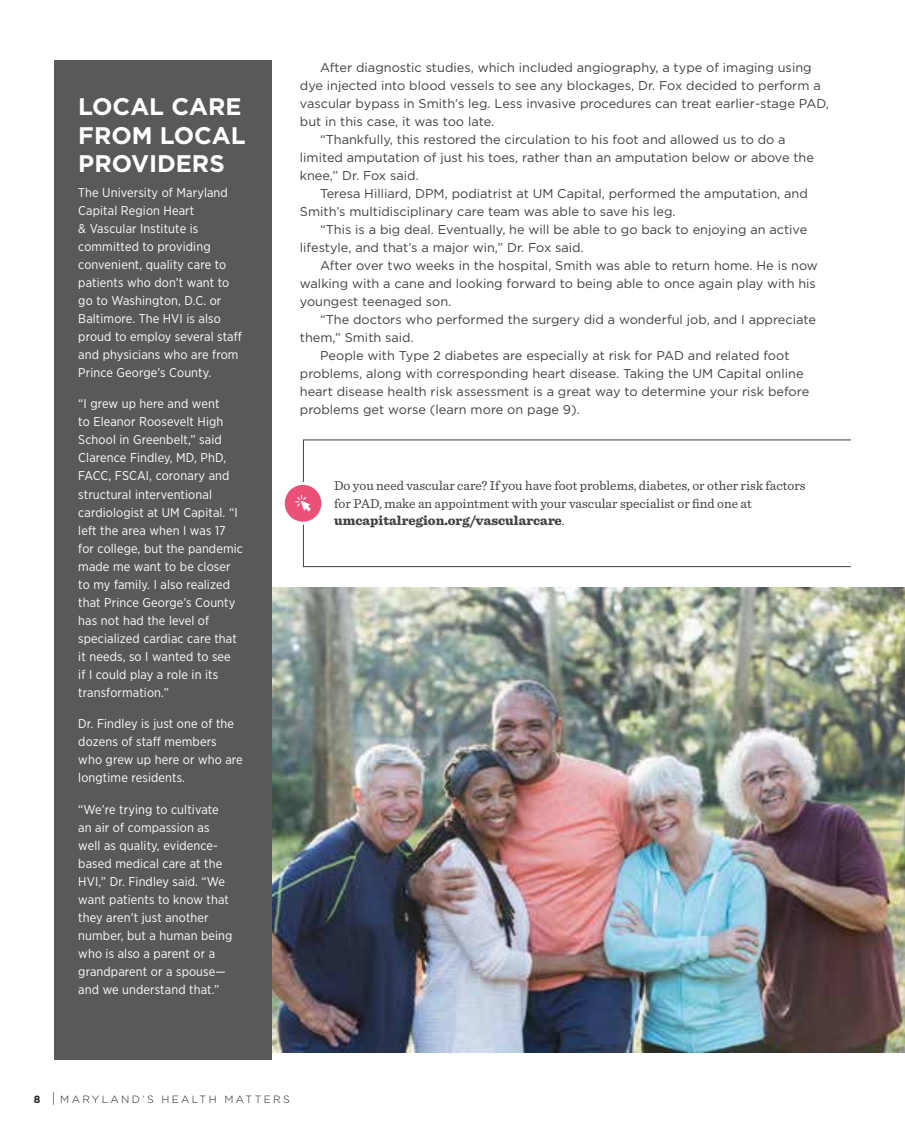
<style>
.page{position:relative;width:905px;height:1134px;background:#fff}
.page>*{position:absolute;margin:0;border:0;box-sizing:border-box;transform-origin:0 0}
.t1{font:700 24px/28.5px "Gotham";color:#fff}
.t2{font:13.5px/17.2px "Sentinel";color:#414042}
.t3{font:12.75px "Gotham";color:#414042}
.t4{font:12.75px/18px "Gotham Narrow";letter-spacing:.01em;color:#fff}
.t5{font:300 10.5px "Gotham";letter-spacing:.22em;color:#231f20}
.s1{font-weight:900}
.s2{font-weight:700}
.s3{font-size:13.5px}
</style>
<div class="page">
<img style="left:272px;top:587px;width:632px;height:465px">
<div style="left:54px;top:60px;width:218px;height:1000px;background:#58595b"></div>
<div style="left:303px;top:440px;width:548px;height:127px;border:1px solid #414042"></div>
<div style="left:283px;top:483px;width:40px;height:40px;background:#ec5078;border-radius:50%"></div>
<div style="left:282px;top:482px;width:42px;height:43px;border:3px solid #fff;border-radius:50%"></div>
<svg style="left:295px;top:495px;width:16px;height:16px"></svg>
<h1 class="t1" style="left:78px;top:92px;width:169px">LOCAL CARE<br>FROM LOCAL<br>PROVIDERS</h1>
<p class="t4" style="left:78px;top:183px;width:165px">The University of Maryland<br>Capital Region Heart<br>&amp; Vascular Institute is committed to providing convenient, quality care to patients who don’t want to go to Washington, D.C. or<br>Baltimore. The HVI is also proud to employ several staff and physicians who are from<br>Prince George’s County.</p>
<p class="t4" style="left:78px;top:395px;width:166px">“I grew up here and went<br>to Eleanor Roosevelt High<br>School in Greenbelt,” said<br>Clarence Findley, MD, PhD,<br>FACC, FSCAI, coronary and structural interventional cardiologist at UM Capital. “I left the area when I was 17 for college, but the pandemic made me want to be closer to my family. I also realized that Prince George’s County has not had the level of specialized cardiac care that it needs, so I wanted to see<br>if I could play a role in its transformation.”</p>
<p class="t4" style="left:78px;top:714px;width:166px">Dr. Findley is just one of the dozens of staff members who grew up here or who are longtime residents.</p>
<p class="t4" style="left:78px;top:800px;width:156px">“We’re trying to cultivate an air of compassion as well as quality, evidence&shy;based medical care at the<br>HVI,” Dr. Findley said. “We want patients to know that they aren’t just another number, but a human being who is also a parent or a grandparent or a spouse— and we understand that.”</p>
<p class="t3" style="left:320px;top:60px;width:493px">After diagnostic studies, which included angiography, a type of imaging using</p>
<p class="t3" style="left:300px;top:78px;width:522px">dye injected into blood vessels to see any blockages, Dr. Fox decided to perform a</p>
<p class="t3" style="left:300px;top:96px;width:530px">vascular bypass in Smith’s leg. Less invasive procedures can treat earlier-stage PAD,</p>
<p class="t3" style="left:300px;top:114px;width:196px">but in this case, it was too late.</p>
<p class="t3" style="left:320px;top:132px;width:467px">“Thankfully, this restored the circulation to his foot and allowed us to do a</p>
<p class="t3" style="left:300px;top:150px;width:515px">limited amputation of just his toes, rather than an amputation below or above the</p>
<p class="t3" style="left:300px;top:168px;width:120px">knee,” Dr. Fox said.</p>
<p class="t3" style="left:320px;top:186px;width:489px">Teresa Hilliard, DPM, podiatrist at UM Capital, performed the amputation, and</p>
<p class="t3" style="left:300px;top:204px;width:377px">Smith’s multidisciplinary care team was able to save his leg.</p>
<p class="t3" style="left:320px;top:222px;width:488px">“This is a big deal. Eventually, he will be able to go back to enjoying an active</p>
<p class="t3" style="left:300px;top:240px;width:285px">lifestyle, and that’s a major win,” Dr. Fox said.</p>
<p class="t3" style="left:320px;top:258px;width:499px">After over two weeks in the hospital, Smith was able to return home. He is now</p>
<p class="t3" style="left:300px;top:276px;width:517px">walking with a cane and looking forward to being able to once again play with his</p>
<p class="t3" style="left:300px;top:294px;width:153px">youngest teenaged son.</p>
<p class="t3" style="left:320px;top:312px;width:497px">“The doctors who performed the surgery did a wonderful job, and I appreciate</p>
<p class="t3" style="left:300px;top:330px;width:115px">them,” Smith said.</p>
<p class="t3" style="left:320px;top:348px;width:471px">People with Type 2 diabetes are especially at risk for PAD and related foot</p>
<p class="t3" style="left:300px;top:366px;width:505px">problems, along with corresponding heart disease. Taking the UM Capital online</p>
<p class="t3" style="left:300px;top:384px;width:511px">heart disease health risk assessment is a great way to determine your risk before</p>
<p class="t3" style="left:300px;top:402px;width:281px">problems get worse (learn more on page 9).</p>
<p class="t2" style="left:334px;top:476px;width:473px">Do you need vascular care? If you have foot problems, diabetes, or other risk factors for PAD, make an appointment with your vascular specialist or find one at <span class="s1">umcapitalregion.org/vascularcare</span>.</p>
<p class="t5" style="left:34px;top:1093px;width:257px"><span class="s2">8</span> <span class="s3">|</span> MARYLAND’S HEALTH MATTERS</p>
</div>
